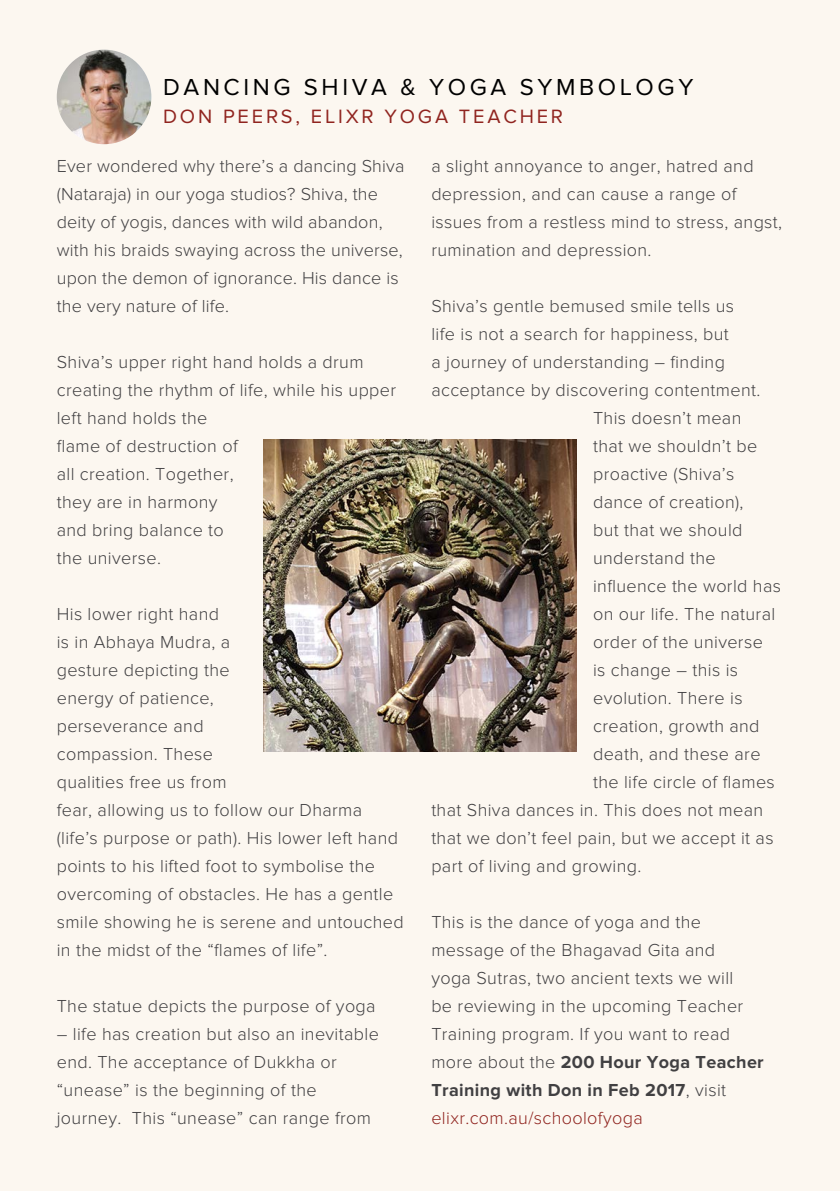
<style>
.page{position:relative;width:840px;height:1191px;background:#fff}
.page>*{position:absolute;margin:0;border:0;box-sizing:border-box;transform-origin:0 0}
.t1{font:24px "Proxima Nova";letter-spacing:.15em;color:#000}
.t2{font:20px "Proxima Nova";letter-spacing:.14em;color:#90241f}
.t3{font:300 18px/28px "Proxima Nova";letter-spacing:.02em;color:#414042}
.s1{font-weight:700}
.s2{color:#90241f}
</style>
<div class="page">
<div style="left:0;top:0;width:839px;height:1191px;background:#fcf7f0"></div>
<img style="left:264px;top:439px;width:311px;height:312px">
<img style="left:57px;top:50px;width:94px;height:94px;border-radius:47px">
<h1 class="t1" style="left:163px;top:74px;width:531px">DANCING SHIVA &amp; YOGA SYMBOLOGY</h1>
<p class="t2" style="left:163px;top:105px;width:401px">DON PEERS, ELIXR YOGA TEACHER</p>
<p class="t3" style="left:57px;top:152px;width:349px">Ever wondered why there’s a dancing Shiva (Nataraja) in our yoga studios? Shiva, the deity of yogis, dances with wild abandon, with his braids swaying across the universe, upon the demon of ignorance. His dance is the very nature of life.</p>
<p class="t3" style="left:57px;top:348px;width:341px">Shiva’s upper right hand holds a drum creating the rhythm of life, while his upper left hand holds the<br>flame of destruction of<br>all creation. Together,<br>they are in harmony<br>and bring balance to<br>the universe.</p>
<p class="t3" style="left:57px;top:600px;width:348px">His lower right hand<br>is in Abhaya Mudra, a<br>gesture depicting the<br>energy of patience,<br>perseverance and<br>compassion. These<br>qualities free us from<br>fear, allowing us to follow our Dharma (life’s purpose or path). His lower left hand points to his lifted foot to symbolise the overcoming of obstacles. He has a gentle smile showing he is serene and untouched in the midst of the “flames of life”.</p>
<p class="t3" style="left:57px;top:992px;width:320px">The statue depicts the purpose of yoga</p>
<p class="t3" style="left:57px;top:1020px;width:323px">– life has creation but also an inevitable end. The acceptance of Dukkha or “unease” is the beginning of the journey. This “unease” can range from</p>
<p class="t3" style="left:431px;top:152px;width:352px">a slight annoyance to anger, hatred and depression, and can cause a range of issues from a restless mind to stress, angst, rumination and depression.</p>
<p class="t3" style="left:431px;top:292px;width:304px">Shiva’s gentle bemused smile tells us</p>
<p class="t3" style="left:431px;top:320px;width:299px">life is not a search for happiness, but</p>
<p class="t3" style="left:431px;top:348px;width:295px">a journey of understanding – finding</p>
<p class="t3" style="left:431px;top:376px;width:330px">acceptance by discovering contentment.</p>
<p class="t3" style="left:592px;top:404px;width:150px">This doesn’t mean</p>
<p class="t3" style="left:592px;top:432px;width:166px">that we shouldn’t be</p>
<p class="t3" style="left:592px;top:460px;width:143px">proactive (Shiva’s</p>
<p class="t3" style="left:592px;top:488px;width:152px">dance of creation),</p>
<p class="t3" style="left:592px;top:516px;width:151px">but that we should</p>
<p class="t3" style="left:592px;top:544px;width:124px">understand the</p>
<p class="t3" style="left:592px;top:572px;width:189px">influence the world has</p>
<p class="t3" style="left:592px;top:600px;width:184px">on our life. The natural</p>
<p class="t3" style="left:592px;top:628px;width:171px">order of the universe</p>
<p class="t3" style="left:592px;top:656px;width:146px">is change – this is</p>
<p class="t3" style="left:592px;top:684px;width:151px">evolution. There is</p>
<p class="t3" style="left:592px;top:712px;width:168px">creation, growth and</p>
<p class="t3" style="left:592px;top:740px;width:169px">death, and these are</p>
<p class="t3" style="left:592px;top:768px;width:183px">the life circle of flames</p>
<p class="t3" style="left:431px;top:796px;width:333px">that Shiva dances in. This does not mean</p>
<p class="t3" style="left:431px;top:824px;width:343px">that we don’t feel pain, but we accept it as</p>
<p class="t3" style="left:431px;top:852px;width:211px">part of living and growing.</p>
<p class="t3" style="left:431px;top:908px;width:334px">This is the dance of yoga and the message of the Bhagavad Gita and<br>yoga Sutras, two ancient texts we will<br>be reviewing in the upcoming Teacher Training program. If you want to read more about the <span class="s1">200 Hour Yoga Teacher Training with Don in Feb 2017</span>, visit <span class="s2">elixr.com.au/schoolofyoga</span></p>
</div>
